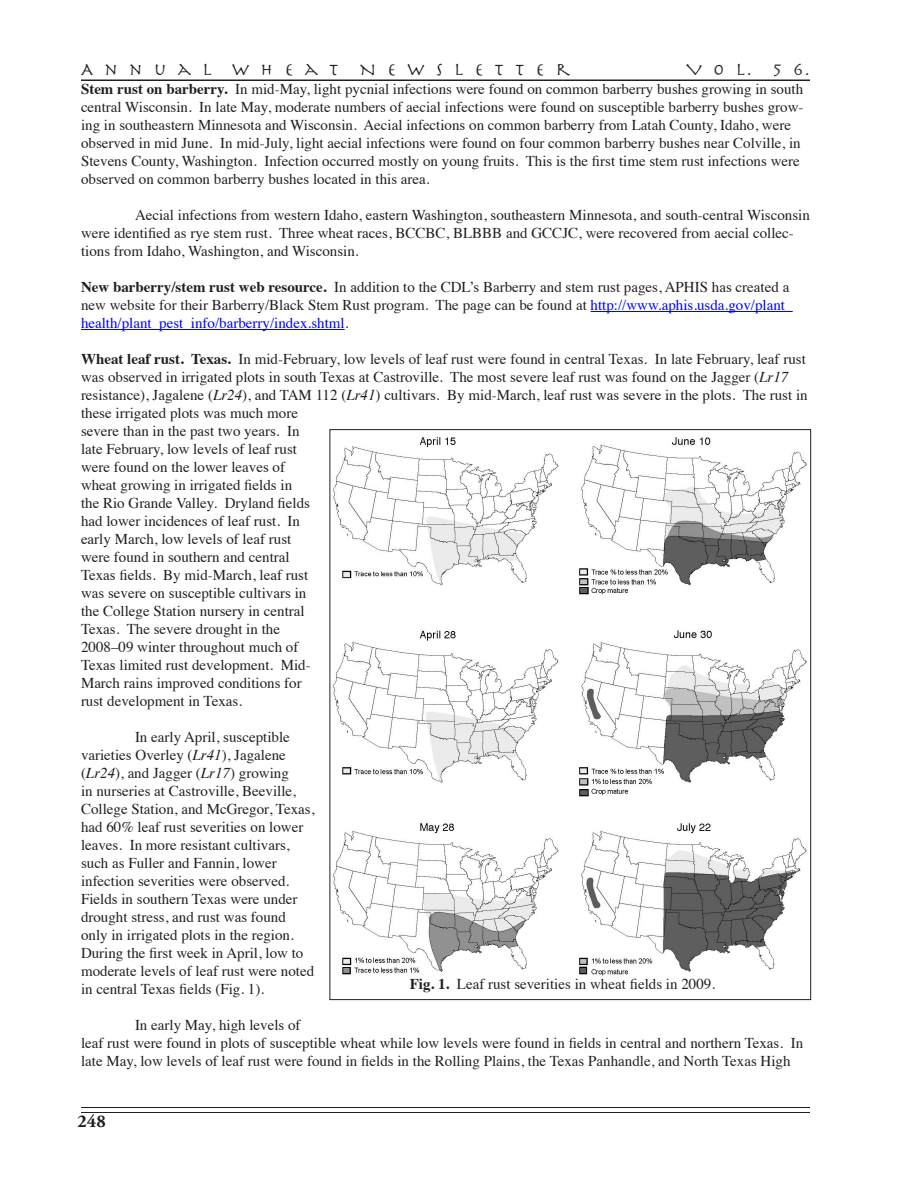
<style>
.page{position:relative;width:918px;height:1188px;background:#fff}
.page>*{position:absolute;margin:0;border:0;box-sizing:border-box;transform-origin:0 0}
.t1{font:18px "Herculanum";color:#231f20}
.t2{font:700 18px "Adobe Garamond Pro";color:#231f20}
.Body_text{font:15px/18px "Times";color:#231f20}
.Body_text_II{font:15px/18px "Times";color:#231f20}
.s1{font-weight:700}
.s2{color:#00f}
.s3{font-style:italic}
</style>
<div class="page">
<hr style="left:81px;top:1107px;width:729px;height:1px;background:#231f20">
<hr style="left:81px;top:1112px;width:729px;height:1px;background:#231f20">
<hr style="left:81px;top:80px;width:729px;height:1px;background:#231f20">
<hr style="left:591px;top:311px;width:202px;height:1px;background:#00f">
<hr style="left:81px;top:329px;width:264px;height:1px;background:#00f">
<img style="left:332px;top:437px;width:475px;height:539px">
<p class="t1" style="left:81px;top:58px;width:491px">A N N U A L W H E A T N E W S L E T T E R</p>
<p class="t1" style="left:687px;top:58px;width:125px">V O L. 5 6.</p>
<p class="Body_text" style="left:81px;top:79px;width:724px"><span class="s1">Stem rust on barberry.</span> In mid-May, light pycnial infections were found on common barberry bushes growing in south central Wisconsin. In late May, moderate numbers of aecial infections were found on susceptible barberry bushes grow&shy;ing in southeastern Minnesota and Wisconsin. Aecial infections on common barberry from Latah County, Idaho, were observed in mid June. In mid-July, light aecial infections were found on four common barberry bushes near Colville, in Stevens County, Washington. Infection occurred mostly on young fruits. This is the first time stem rust infections were observed on common barberry bushes located in this area.</p>
<p class="Body_text_II" style="left:81px;top:205px;width:730px;text-indent:54px">Aecial infections from western Idaho, eastern Washington, southeastern Minnesota, and south-central Wisconsin were identified as rye stem rust. Three wheat races, BCCBC, BLBBB and GCCJC, were recovered from aecial collec&shy;tions from Idaho, Washington, and Wisconsin.</p>
<p class="Body_text" style="left:81px;top:277px;width:713px"><span class="s1">New barberry/stem rust web resource.</span> In addition to the CDL’s Barberry and stem rust pages, APHIS has created a new website for their Barberry/Black Stem Rust program. The page can be found at <span class="s2">http://www.aphis.usda.gov/plant_ health/plant_pest_info/barberry/index.shtml</span>.</p>
<p class="Body_text" style="left:81px;top:349px;width:728px"><span class="s1">Wheat leaf rust. Texas.</span> In mid-February, low levels of leaf rust were found in central Texas. In late February, leaf rust was observed in irrigated plots in south Texas at Castroville. The most severe leaf rust was found on the Jagger (<span class="s3">Lr17 </span>resistance), Jagalene (<span class="s3">Lr24</span>), and TAM 112 (<span class="s3">Lr41</span>) cultivars. By mid-March, leaf rust was severe in the plots. The rust in these irrigated plots was much more<br>severe than in the past two years. In<br>late February, low levels of leaf rust<br>were found on the lower leaves of<br>wheat growing in irrigated fields in<br>the Rio Grande Valley. Dryland fields<br>had lower incidences of leaf rust. In<br>early March, low levels of leaf rust<br>were found in southern and central<br>Texas fields. By mid-March, leaf rust<br>was severe on susceptible cultivars in<br>the College Station nursery in central<br>Texas. The severe drought in the<br>2008–09 winter throughout much of<br>Texas limited rust development. Mid-<br>March rains improved conditions for<br>rust development in Texas.</p>
<p class="Body_text_II" style="left:81px;top:727px;width:235px;text-indent:54px">In early April, susceptible varieties Overley (<span class="s3">Lr41</span>), Jagalene (<span class="s3">Lr24</span>), and Jagger (<span class="s3">Lr17</span>) growing<br>in nurseries at Castroville, Beeville, College Station, and McGregor, Texas, had 60% leaf rust severities on lower leaves. In more resistant cultivars, such as Fuller and Fannin, lower infection severities were observed.<br>Fields in southern Texas were under drought stress, and rust was found only in irrigated plots in the region.<br>During the first week in April, low to moderate levels of leaf rust were noted in central Texas fields (Fig. 1).</p>
<p class="Body_text_II" style="left:81px;top:1015px;width:724px;text-indent:54px">In early May, high levels of<br>leaf rust were found in plots of susceptible wheat while low levels were found in fields in central and northern Texas. In late May, low levels of leaf rust were found in fields in the Rolling Plains, the Texas Panhandle, and North Texas High</p>
<p class="Body_text" style="left:410px;top:974px;width:307px"><span class="s1">Fig. 1.</span> Leaf rust severities in wheat fields in 2009.</p>
<p class="t2" style="left:78px;top:1111px;width:30px">248</p>
</div>
